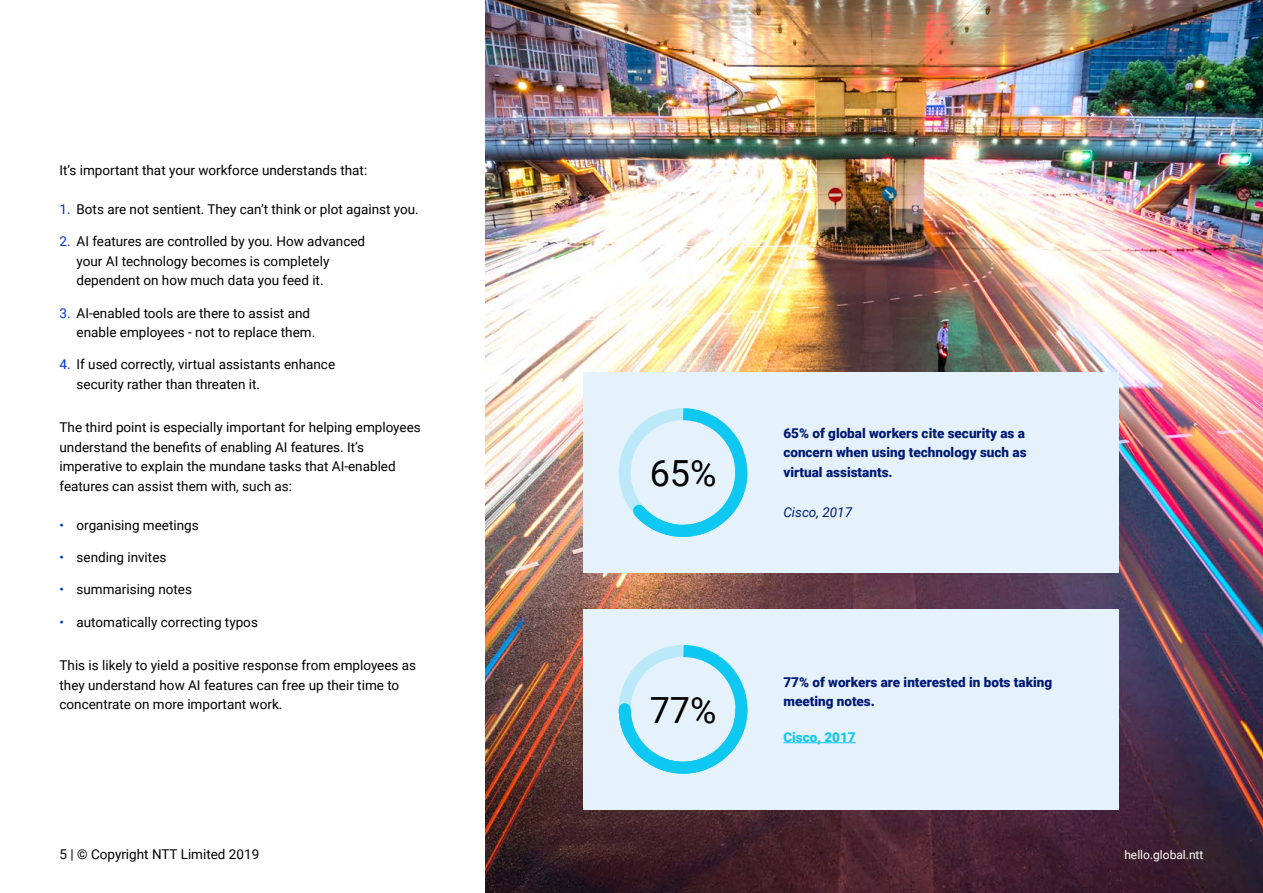
<style>
.page{position:relative;width:1263px;height:893px;background:#fff}
.page>*{position:absolute;margin:0;border:0;box-sizing:border-box;transform-origin:0 0}
.Percentages{font:36px "Roboto";color:#000}
.Body__Black{font:13.5px/19.5px "Roboto";color:#000}
.Body__Blue{font:900 13.5px/19.5px "Roboto";color:#001973;text-align:justify}
.Quote_Name{font:italic 13.5px "Roboto";color:#001973}
.Hyperlink{font:900 13.5px "Roboto";color:#0fc8f2}
.NTT_WEBSITE{font:12px "Roboto";color:#fff}
.s1{color:#03c}
</style>
<div class="page">
<img style="left:485px;top:0;width:778px;height:893px">
<div style="left:583px;top:372px;width:536px;height:201px;background:#e6f2fb"></div>
<div style="left:583px;top:609px;width:536px;height:200px;background:#e6f2fb"></div>
<hr style="left:783px;top:742px;width:73px;height:1px;background:#0fc8f2">
<div style="left:619px;top:645px;width:128px;height:129px;border:12px solid #0fc8f2;border-radius:50%"></div>
<svg style="left:622px;top:408px;width:126px;height:129px"></svg>
<svg style="left:618px;top:697px;width:130px;height:77px"></svg>
<p class="Body__Black" style="left:60px;top:160px;width:309px">It’s important that your workforce understands that:</p>
<p class="Body__Black" style="left:60px;top:199px;width:361px"><span class="s1">1.</span> Bots are not sentient. They can’t think or plot against you.</p>
<p class="Body__Black" style="left:77px;top:231px;width:290px;text-indent:-17px"><span class="s1">2.</span> AI features are controlled by you. How advanced your AI technology becomes is completely dependent on how much data you feed it.</p>
<p class="Body__Black" style="left:77px;top:302px;width:240px;text-indent:-17px"><span class="s1">3.</span> AI-enabled tools are there to assist and enable employees - not to replace them.</p>
<p class="Body__Black" style="left:77px;top:354px;width:260px;text-indent:-17px"><span class="s1">4.</span> If used correctly, virtual assistants enhance security rather than threaten it.</p>
<p class="Body__Black" style="left:60px;top:417px;width:363px">The third point is especially important for helping employees understand the benefits of enabling AI features. It’s imperative to explain the mundane tasks that AI-enabled features can assist them with, such as:</p>
<p class="Body__Black" style="left:60px;top:515px;width:141px"><span class="s1">•</span> organising meetings</p>
<p class="Body__Black" style="left:60px;top:547px;width:108px"><span class="s1">•</span> sending invites</p>
<p class="Body__Black" style="left:60px;top:579px;width:134px"><span class="s1">•</span> summarising notes</p>
<p class="Body__Black" style="left:60px;top:612px;width:200px"><span class="s1">•</span> automatically correcting typos</p>
<p class="Body__Black" style="left:60px;top:655px;width:358px">This is likely to yield a positive response from employees as they understand how AI features can free up their time to concentrate on more important work.</p>
<p class="Body__Black" style="left:60px;top:844px;width:201px">5 | © Copyright NTT Limited 2019</p>
<p class="Percentages" style="left:650px;top:448px;width:68px">65%</p>
<p class="Percentages" style="left:650px;top:685px;width:68px">77%</p>
<p class="Body__Blue" style="left:783px;top:423px;width:245px">65% of global workers cite security as a concern when using technology such as virtual assistants.</p>
<p class="Quote_Name" style="left:783px;top:503px;width:70px">Cisco, 2017</p>
<p class="Body__Blue" style="left:783px;top:671px;width:270px">77% of workers are interested in bots taking meeting notes.</p>
<p class="Hyperlink" style="left:783px;top:727px;width:74px">Cisco, 2017</p>
<p class="NTT_WEBSITE" style="left:1124px;top:846px;width:81px">hello.global.ntt</p>
</div>
